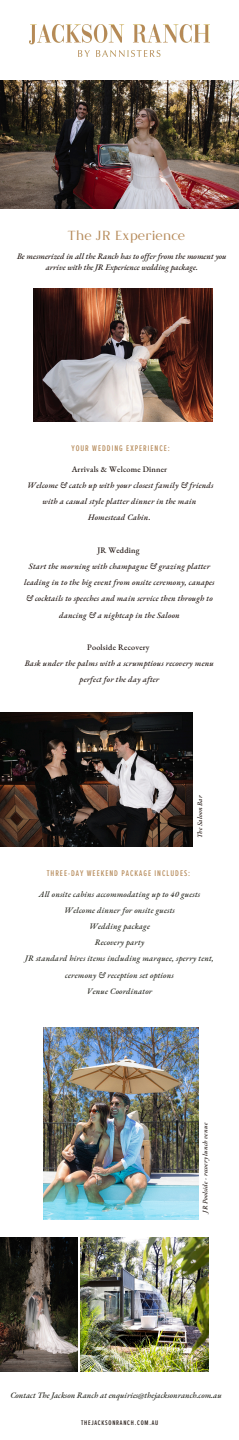
<style>
.page{position:relative;width:239px;height:1440px;background:#fff}
.page>*{position:absolute;margin:0;border:0;box-sizing:border-box;transform-origin:0 0}
.t1{font:13.12px "Romanson";color:#b58958}
.t2{font:500 8.52px "Proxima Nova Ex Cn";letter-spacing:.115em;color:#b58958}
.t3{font:italic 500 8.16px/16.2px "EB Garamond";letter-spacing:.02em;color:#1f1410;text-align:center}
.t4{font:italic 500 8.16px/16.2px "EB Garamond";letter-spacing:.02em;color:#272820;text-align:center}
.t5{font:italic 500 8.16px/11.4px "EB Garamond";color:#1f1410;text-align:center}
.t6{font:italic 500 8.16px "EB Garamond";color:#272820}
.t7{font:500 6.88px "Proxima Nova Ex Cn";letter-spacing:.115em;color:#1f1410}
.t8{font:italic 500 6.68px "EB Garamond";letter-spacing:.02em;color:#1f1410}
.s1{font-style:normal}
</style>
<div class="page">
<img style="left:30px;top:25px;width:178px;height:31px">
<img style="left:0;top:80px;width:238px;height:129px">
<img style="left:34px;top:288px;width:178px;height:133px">
<img style="left:0;top:712px;width:191px;height:134px">
<img style="left:43px;top:1027px;width:155px;height:193px">
<img style="left:0;top:1238px;width:77px;height:134px">
<img style="left:81px;top:1238px;width:127px;height:134px">
<h3 class="t1" style="left:67px;top:228px;width:119px">The JR Experience</h3>
<p class="t5" style="left:17px;top:250px;width:210px">Be mesmerized in all the Ranch has to of er from the moment you arrive with the JR Experience wedding package.</p>
<h3 class="t2" style="left:71px;top:444px;width:100px">YOUR WEDDING EXPERIENCE:</h3>
<h3 class="t3" style="left:27px;top:461px;width:187px"><span class="s1">Arrivals &amp; Welcome Dinner<br></span>Welcome &amp; catch up with your closest family &amp; friends with a casual style platter dinner in the main Homestead Cabin.</h3>
<p class="t3" style="left:24px;top:542px;width:191px"><span class="s1">JR Wedding<br></span>Start the morning with champagne &amp; grazing platter leading in to the big event from onsite ceremony, canapes &amp; cocktails to speeches and main service then through to dancing &amp; a nightcap in the Saloon</p>
<h2 class="t3" style="left:25px;top:639px;width:190px"><span class="s1">Poolside Recovery<br></span>Bask under the palms with a scrumptious recovery menu perfect for the day after</h2>
<h3 class="t8" style="left:195px;top:838px;width:44px;rotate:-90deg">The Saloon Bar</h3>
<p class="t2" style="left:47px;top:869px;width:144px">THREE-DAY WEEKEND PACKAGE INCLUDES:</p>
<h3 class="t4" style="left:25px;top:886px;width:189px">All onsite cabins accommodating up to 40 guests<br>Welcome dinner for onsite guests<br>Wedding package<br>Recovery party<br>JR standard hires items including marquee, sperry tent, ceremony &amp; reception set options<br>Venue Coordinator</h3>
<p class="t8" style="left:200px;top:1213px;width:91px;rotate:-90deg">JR Poolside - recoery lunch venue</p>
<h4 class="t6" style="left:10px;top:1389px;width:212px">Contact The Jackson Ranch at enquiries@thejacksonranch.com.au</h4>
<h3 class="t7" style="left:81px;top:1419px;width:78px">THEJACKSONRANCH.COM.AU</h3>
</div>
